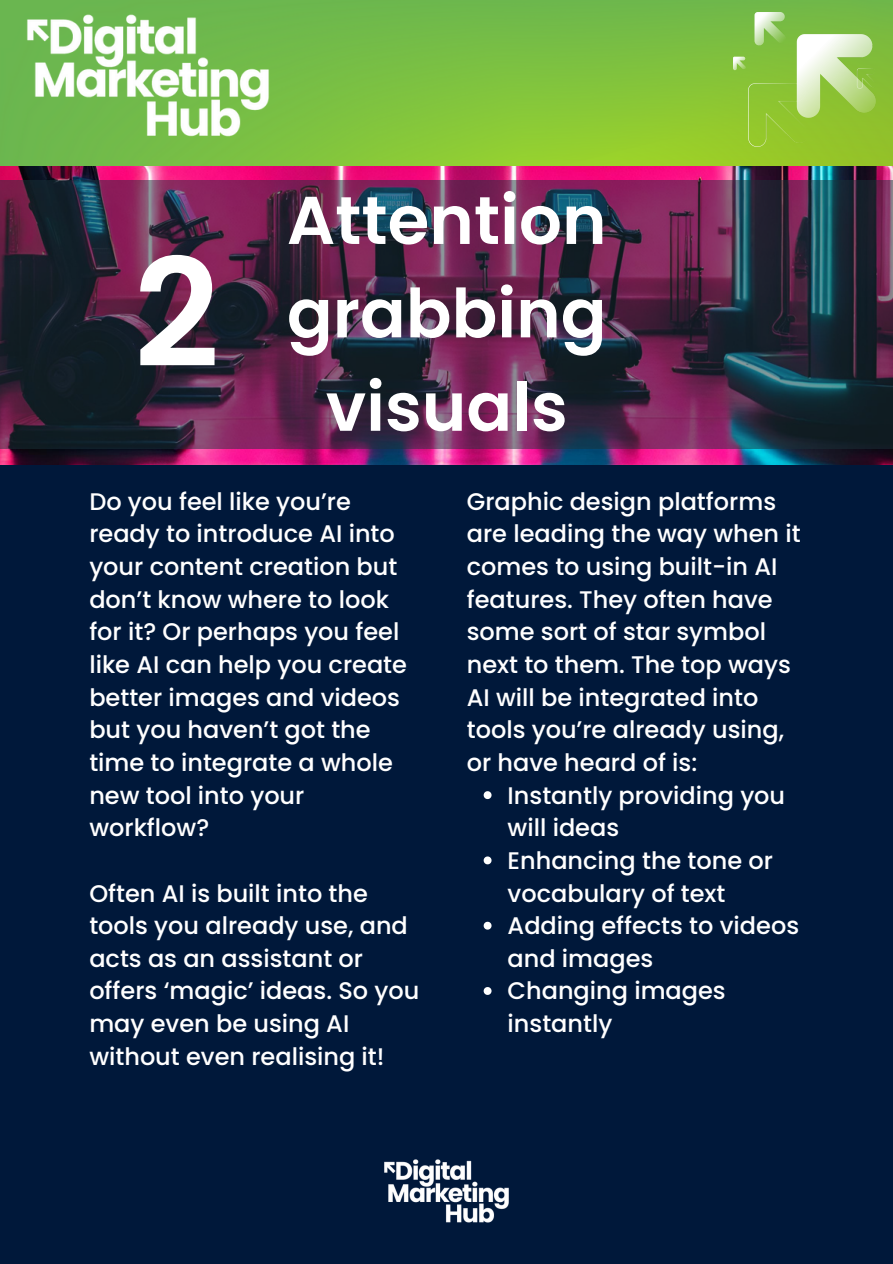
<style>
.page{position:relative;width:893px;height:1264px;background:#fff}
.page>*{position:absolute;margin:0;border:0;box-sizing:border-box;transform-origin:0 0}
.t1{font:600 150px "Poppins";color:#fff}
.t2{font:600 67.5px/93.3px "Poppins";color:#fff;text-align:center}
.t3{font:500 24px/32.7px "Poppins";color:#fff}
</style>
<div class="page">
<img style="left:0;top:0;width:892px;height:166px">
<img style="left:733px;top:12px;width:142px;height:134px">
<img style="left:23px;top:12px;width:249px;height:126px">
<div style="left:0;top:464px;width:892px;height:799px;background:#00183a"></div>
<img style="left:382px;top:1157px;width:128px;height:66px">
<img style="left:0;top:166px;width:892px;height:298px">
<svg style="left:0;top:181px;width:892px;height:268px;background:#442844"></svg>
<svg style="left:483px;top:791px;width:8px;height:8px"></svg>
<svg style="left:483px;top:856px;width:8px;height:8px"></svg>
<svg style="left:483px;top:921px;width:8px;height:8px"></svg>
<svg style="left:483px;top:987px;width:8px;height:7px"></svg>
<p class="t1" style="left:134px;top:209px;width:88px">2</p>
<h2 class="t2" style="left:287px;top:174px;width:321px">Attention grabbing visuals</h2>
<h2 class="t3" style="left:89px;top:485px;width:319px">Do you feel like you’re ready to introduce AI into your content creation but don’t know where to look for it? Or perhaps you feel like AI can help you create better images and videos but you haven’t got the time to integrate a whole new tool into your workflow?</h2>
<p class="t3" style="left:89px;top:876px;width:331px">Often AI is built into the tools you already use, and acts as an assistant or offers ‘magic’ ideas. So you may even be using AI without even realising it!</p>
<p class="t3" style="left:466px;top:485px;width:335px">Graphic design platforms are leading the way when it comes to using built-in AI features. They often have some sort of star symbol next to them. The top ways<br>AI will be integrated into tools you’re already using, or have heard of is:</p>
<p class="t3" style="left:507px;top:778px;width:279px">Instantly providing you will ideas</p>
<p class="t3" style="left:507px;top:844px;width:267px">Enhancing the tone or vocabulary of text</p>
<p class="t3" style="left:507px;top:909px;width:293px">Adding effects to videos and images</p>
<p class="t3" style="left:507px;top:974px;width:220px">Changing images instantly</p>
</div>
